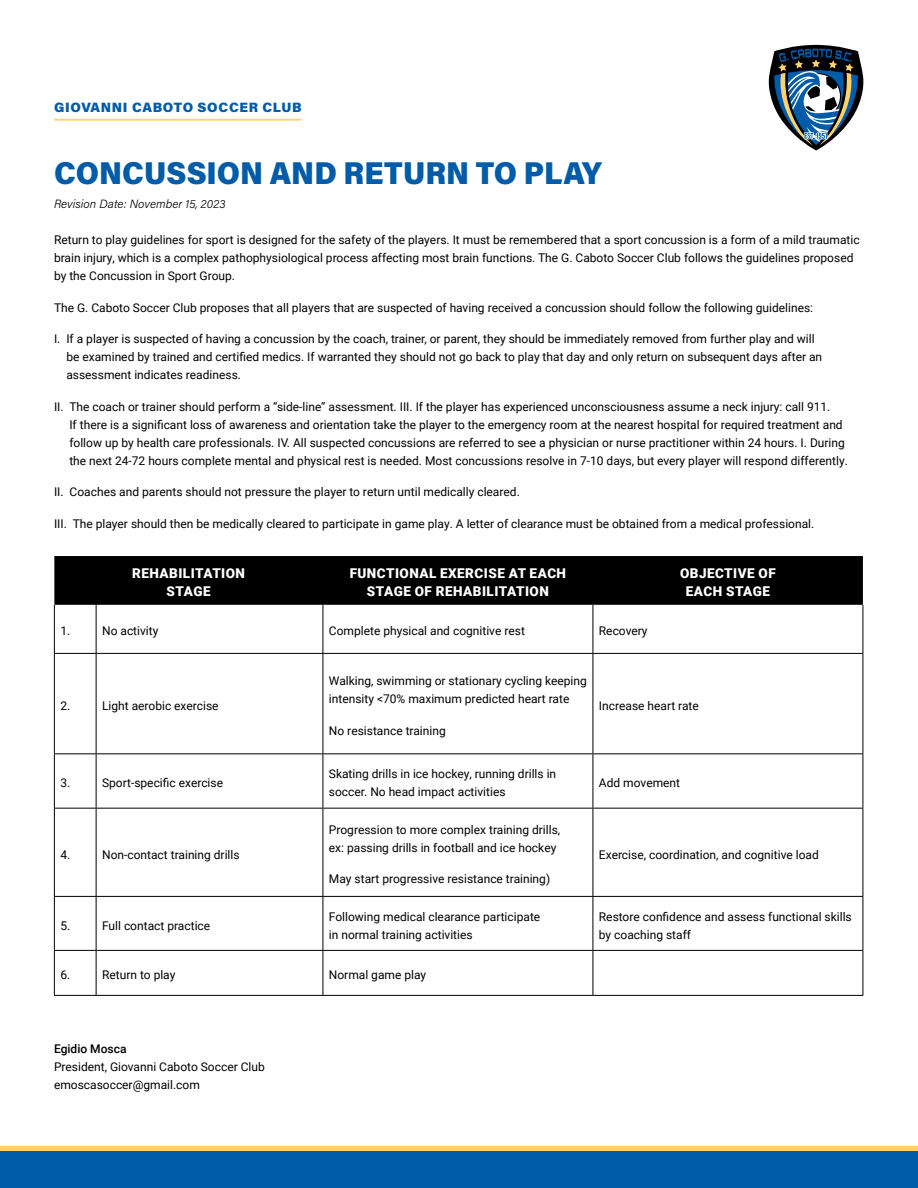
<style>
.page{position:relative;width:918px;height:1188px;background:#fff}
.page>*{position:absolute;margin:0;border:0;box-sizing:border-box;transform-origin:0 0}
.t1{font:900 31.5px "Acumin Pro";color:#005ba8;scale:.95 1}
.t2{font:900 13.5px/18px "Roboto";letter-spacing:.035em;color:#fff;text-align:center}
.t3{font:900 13.5px "Acumin Pro";letter-spacing:.05em;color:#005ba8}
.t4{font:12px/18px "Roboto";color:#000}
.t5{font:italic 300 12px "Acumin Pro";letter-spacing:.005em;color:#000}
.t6{font:500 12px "Roboto";color:#000}
</style>
<div class="page">
<svg style="left:769px;top:45px;width:94px;height:105px"></svg>
<hr style="left:54px;top:119px;width:247px;height:2px;background:#ffd36c">
<div style="left:0;top:1149px;width:918px;height:39px;background:#005ba8"></div>
<hr style="left:0;top:1146px;width:918px;height:4px;background:#ffd36c">
<div style="left:54px;top:556px;width:809px;height:49px;background:#000"></div>
<hr style="left:54px;top:605px;width:1px;height:48px;background:#000">
<hr style="left:96px;top:605px;width:1px;height:48px;background:#000">
<hr style="left:323px;top:605px;width:1px;height:48px;background:#000">
<hr style="left:593px;top:605px;width:1px;height:48px;background:#000">
<hr style="left:863px;top:605px;width:1px;height:48px;background:#000">
<hr style="left:54px;top:653px;width:42px;height:1px;background:#000">
<hr style="left:54px;top:654px;width:1px;height:99px;background:#000">
<hr style="left:96px;top:653px;width:227px;height:1px;background:#000">
<hr style="left:96px;top:654px;width:1px;height:99px;background:#000">
<hr style="left:323px;top:653px;width:270px;height:1px;background:#000">
<hr style="left:323px;top:654px;width:1px;height:99px;background:#000">
<hr style="left:593px;top:653px;width:270px;height:1px;background:#000">
<hr style="left:593px;top:654px;width:1px;height:99px;background:#000">
<hr style="left:863px;top:654px;width:1px;height:99px;background:#000">
<hr style="left:54px;top:753px;width:42px;height:1px;background:#000">
<hr style="left:54px;top:754px;width:1px;height:54px;background:#000">
<hr style="left:96px;top:753px;width:227px;height:1px;background:#000">
<hr style="left:96px;top:754px;width:1px;height:54px;background:#000">
<hr style="left:323px;top:753px;width:270px;height:1px;background:#000">
<hr style="left:323px;top:754px;width:1px;height:54px;background:#000">
<hr style="left:593px;top:753px;width:270px;height:1px;background:#000">
<hr style="left:593px;top:754px;width:1px;height:54px;background:#000">
<hr style="left:863px;top:754px;width:1px;height:54px;background:#000">
<hr style="left:54px;top:808px;width:42px;height:1px;background:#000">
<hr style="left:54px;top:809px;width:1px;height:87px;background:#000">
<hr style="left:96px;top:808px;width:227px;height:1px;background:#000">
<hr style="left:96px;top:809px;width:1px;height:87px;background:#000">
<hr style="left:323px;top:808px;width:270px;height:1px;background:#000">
<hr style="left:323px;top:809px;width:1px;height:87px;background:#000">
<hr style="left:593px;top:808px;width:270px;height:1px;background:#000">
<hr style="left:593px;top:809px;width:1px;height:87px;background:#000">
<hr style="left:863px;top:809px;width:1px;height:87px;background:#000">
<hr style="left:54px;top:896px;width:42px;height:1px;background:#000">
<hr style="left:54px;top:897px;width:1px;height:53px;background:#000">
<hr style="left:96px;top:896px;width:227px;height:1px;background:#000">
<hr style="left:96px;top:897px;width:1px;height:53px;background:#000">
<hr style="left:323px;top:896px;width:270px;height:1px;background:#000">
<hr style="left:323px;top:897px;width:1px;height:53px;background:#000">
<hr style="left:593px;top:896px;width:270px;height:1px;background:#000">
<hr style="left:593px;top:897px;width:1px;height:53px;background:#000">
<hr style="left:863px;top:897px;width:1px;height:53px;background:#000">
<hr style="left:54px;top:950px;width:42px;height:1px;background:#000">
<hr style="left:54px;top:951px;width:1px;height:44px;background:#000">
<hr style="left:96px;top:950px;width:227px;height:1px;background:#000">
<hr style="left:96px;top:951px;width:1px;height:44px;background:#000">
<hr style="left:323px;top:950px;width:270px;height:1px;background:#000">
<hr style="left:323px;top:951px;width:1px;height:44px;background:#000">
<hr style="left:593px;top:950px;width:270px;height:1px;background:#000">
<hr style="left:593px;top:951px;width:1px;height:44px;background:#000">
<hr style="left:863px;top:951px;width:1px;height:44px;background:#000">
<hr style="left:54px;top:995px;width:42px;height:1px;background:#000">
<hr style="left:96px;top:995px;width:227px;height:1px;background:#000">
<hr style="left:323px;top:995px;width:270px;height:1px;background:#000">
<hr style="left:593px;top:995px;width:270px;height:1px;background:#000">
<p class="t3" style="left:54px;top:98px;width:249px">GIOVANNI CABOTO SOCCER CLUB</p>
<h1 class="t1" style="left:54px;top:151px;width:578px">CONCUSSION AND RETURN TO PLAY</h1>
<p class="t5" style="left:54px;top:196px;width:173px">Revision Date: November 15, 2023</p>
<p class="t4" style="left:54px;top:230px;width:807px">Return to play guidelines for sport is designed for the safety of the players. It must be remembered that a sport concussion is a form of a mild traumatic brain injury, which is a complex pathophysiological process affecting most brain functions. The G. Caboto Soccer Club follows the guidelines proposed by the Concussion in Sport Group.</p>
<p class="t4" style="left:54px;top:298px;width:761px">The G. Caboto Soccer Club proposes that all players that are suspected of having received a concussion should follow the following guidelines:</p>
<p class="t4" style="left:66px;top:329px;width:757px;text-indent:-12px">I. If a player is suspected of having a concussion by the coach, trainer, or parent, they should be immediately removed from further play and will be examined by trained and certified medics. If warranted they should not go back to play that day and only return on subsequent days after an assessment indicates readiness.</p>
<p class="t4" style="left:69px;top:397px;width:780px;text-indent:-15px">II. The coach or trainer should perform a “side-line” assessment. III. If the player has experienced unconsciousness assume a neck injury: call 911.<br>If there is a significant loss of awareness and orientation take the player to the emergency room at the nearest hospital for required treatment and follow up by health care professionals. IV. All suspected concussions are referred to see a physician or nurse practitioner within 24 hours. I. During the next 24-72 hours complete mental and physical rest is needed. Most concussions resolve in 7-10 days, but every player will respond differently.</p>
<p class="t4" style="left:54px;top:482px;width:467px">II. Coaches and parents should not pressure the player to return until medically cleared.</p>
<p class="t4" style="left:54px;top:514px;width:762px">III. The player should then be medically cleared to participate in game play. A letter of clearance must be obtained from a medical professional.</p>
<p class="t2" style="left:132px;top:564px;width:114px">REHABILITATION<br>STAGE</p>
<p class="t2" style="left:350px;top:564px;width:218px">FUNCTIONAL EXERCISE AT EACH<br>STAGE OF REHABILITATION</p>
<p class="t2" style="left:680px;top:564px;width:97px">OBJECTIVE OF<br>EACH STAGE</p>
<p class="t4" style="left:60px;top:622px;width:11px">1.</p>
<p class="t4" style="left:102px;top:622px;width:58px">No activity</p>
<p class="t4" style="left:329px;top:622px;width:198px">Complete physical and cognitive rest</p>
<p class="t4" style="left:599px;top:622px;width:50px">Recovery</p>
<p class="t4" style="left:60px;top:696px;width:11px">2.</p>
<p class="t4" style="left:102px;top:696px;width:118px">Light aerobic exercise</p>
<p class="t4" style="left:329px;top:671px;width:260px">Walking, swimming or stationary cycling keeping intensity &lt;70% maximum predicted heart rate</p>
<p class="t4" style="left:329px;top:721px;width:118px">No resistance training</p>
<p class="t4" style="left:599px;top:696px;width:102px">Increase heart rate</p>
<p class="t4" style="left:60px;top:774px;width:11px">3.</p>
<p class="t4" style="left:102px;top:774px;width:123px">Sport-specific exercise</p>
<p class="t4" style="left:329px;top:765px;width:229px">Skating drills in ice hockey, running drills in soccer. No head impact activities</p>
<p class="t4" style="left:599px;top:774px;width:83px">Add movement</p>
<p class="t4" style="left:60px;top:845px;width:11px">4.</p>
<p class="t4" style="left:102px;top:845px;width:139px">Non-contact training drills</p>
<p class="t4" style="left:329px;top:820px;width:233px">Progression to more complex training drills, ex: passing drills in football and ice hockey</p>
<p class="t4" style="left:329px;top:870px;width:223px">May start progressive resistance training)</p>
<p class="t4" style="left:599px;top:845px;width:221px">Exercise, coordination, and cognitive load</p>
<p class="t4" style="left:60px;top:916px;width:11px">5.</p>
<p class="t4" style="left:102px;top:916px;width:110px">Full contact practice</p>
<p class="t4" style="left:329px;top:907px;width:213px">Following medical clearance participate in normal training activities</p>
<p class="t4" style="left:599px;top:907px;width:254px">Restore confidence and assess functional skills by coaching staff</p>
<p class="t4" style="left:60px;top:965px;width:11px">6.</p>
<p class="t4" style="left:102px;top:965px;width:75px">Return to play</p>
<p class="t4" style="left:329px;top:965px;width:99px">Normal game play</p>
<p class="t6" style="left:54px;top:1040px;width:74px">Egidio Mosca</p>
<p class="t4" style="left:54px;top:1057px;width:212px">President, Giovanni Caboto Soccer Club emoscasoccer@gmail.com</p>
</div>
